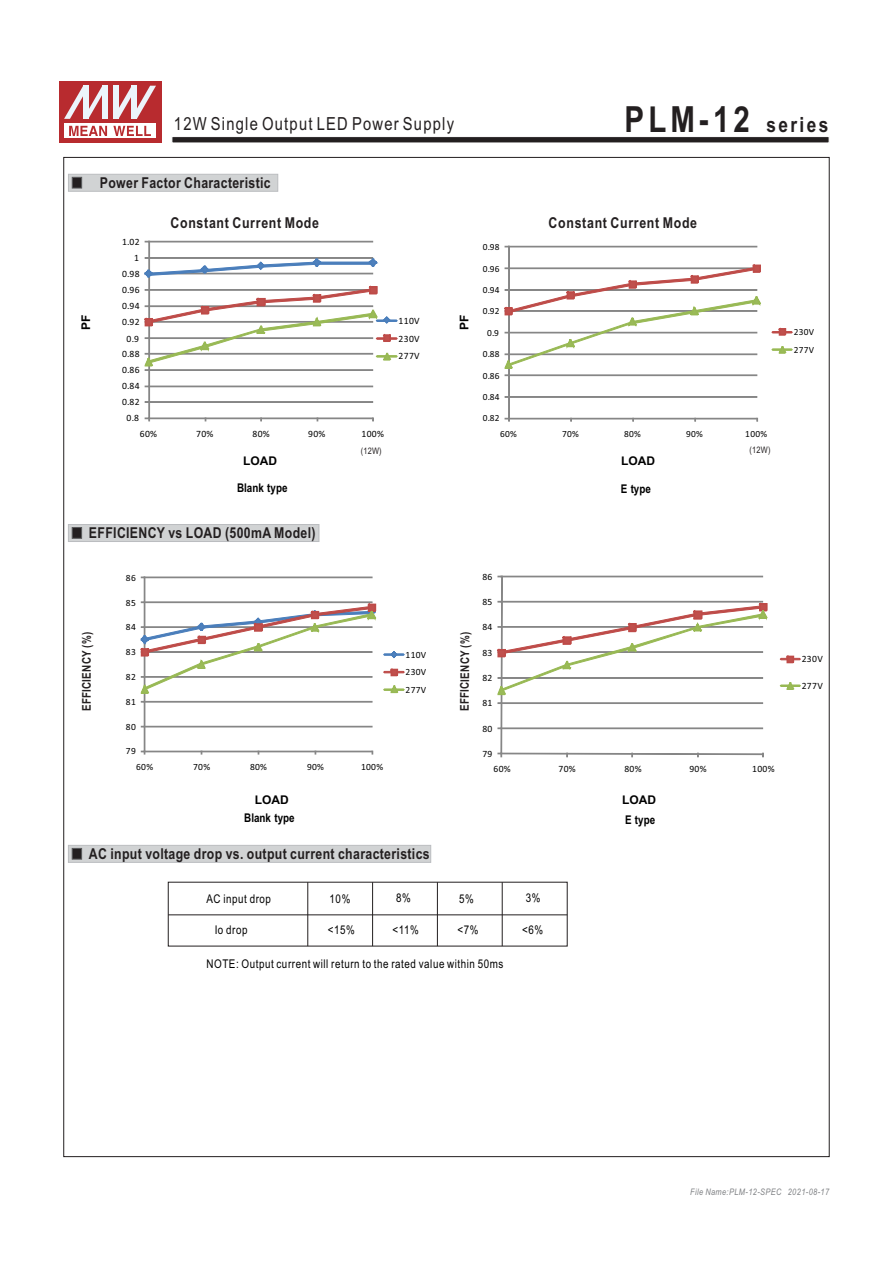
<style>
.page{position:relative;width:893px;height:1263px;background:#fff}
.page>*{position:absolute;margin:0;border:0;box-sizing:border-box;transform-origin:0 0}
.t1{font:700 36px "Arial Narrow";color:#231f20}
.t2{font:18px "Arial Narrow";letter-spacing:.07em;color:#231f20}
.t3{font:700 15px "Arial Narrow";letter-spacing:.025em;color:#231f20}
.t4{font:700 15px "Arial Narrow";letter-spacing:.045em;color:#231f20}
.t5{font:12px "Arial Narrow";letter-spacing:.045em;color:#000}
.t6{font:700 12px "Arial Narrow";color:#000}
.t7{font:700 12px "Arial Narrow";letter-spacing:.025em;color:#231f20}
.t8{font:700 12px "Arial";color:#000}
.t9{font:9.6px/17.9px "Calibri";letter-spacing:.03em;color:#000;text-align:justify}
.t10{font:9.45px/17.5px "Calibri";letter-spacing:.03em;color:#000}
.t11{font:italic 9px "Arial Narrow";letter-spacing:.045em;color:#808285}
.t12{font:9px "Arial Narrow";letter-spacing:.025em;color:#231f20}
.s1{font-size:21px}
</style>
<div class="page">
<hr style="left:148px;top:401px;width:225px;height:2px;background:#868686">
<hr style="left:148px;top:386px;width:225px;height:1px;background:#868686">
<hr style="left:148px;top:241px;width:225px;height:1px;background:#868686">
<div style="left:148px;top:241px;width:2px;height:177px;background:#868686;border:1px solid #868686"></div>
<hr style="left:148px;top:418px;width:225px;height:1px;background:#868686">
<svg style="left:144px;top:257px;width:234px;height:21px"></svg>
<svg style="left:144px;top:285px;width:254px;height:86px"></svg>
<div style="left:172px;top:136px;width:657px;height:7px;background:#231f20;border:1px solid #fff"></div>
<div style="left:68px;top:174px;width:210px;height:17px;background:#d1d3d4;border:1px solid #bbbdc0"></div>
<div style="left:72px;top:177px;width:10px;height:11px;background:#231f20;border:1px solid #58595b"></div>
<div style="left:68px;top:524px;width:251px;height:18px;background:#d1d3d4;border:1px solid #bbbdc0"></div>
<div style="left:72px;top:527px;width:10px;height:11px;background:#231f20;border:1px solid #58595b"></div>
<div style="left:68px;top:845px;width:363px;height:18px;background:#d1d3d4;border:1px solid #bbbdc0"></div>
<div style="left:72px;top:848px;width:10px;height:11px;background:#231f20;border:1px solid #58595b"></div>
<svg style="left:168px;top:882px;width:399px;height:64px"></svg>
<hr style="left:508px;top:396px;width:249px;height:2px;background:#868686">
<hr style="left:508px;top:375px;width:249px;height:1px;background:#868686">
<hr style="left:508px;top:246px;width:249px;height:1px;background:#868686">
<hr style="left:508px;top:246px;width:2px;height:173px;background:#868686">
<hr style="left:508px;top:418px;width:249px;height:1px;background:#868686">
<svg style="left:505px;top:418px;width:5px;height:4px"></svg>
<svg style="left:504px;top:263px;width:257px;height:106px"></svg>
<svg style="left:771px;top:327px;width:22px;height:9px"></svg>
<svg style="left:771px;top:346px;width:22px;height:8px"></svg>
<svg style="left:497px;top:575px;width:271px;height:182px"></svg>
<svg style="left:779px;top:655px;width:22px;height:9px"></svg>
<svg style="left:779px;top:682px;width:22px;height:8px"></svg>
<hr style="left:144px;top:726px;width:228px;height:1px;background:#868686">
<hr style="left:144px;top:701px;width:228px;height:1px;background:#868686">
<hr style="left:144px;top:577px;width:228px;height:1px;background:#868686">
<hr style="left:144px;top:577px;width:1px;height:175px;background:#868686">
<hr style="left:144px;top:751px;width:228px;height:1px;background:#868686">
<svg style="left:140px;top:602px;width:237px;height:92px"></svg>
<svg style="left:383px;top:651px;width:22px;height:8px"></svg>
<svg style="left:383px;top:668px;width:22px;height:9px"></svg>
<svg style="left:383px;top:685px;width:22px;height:8px"></svg>
<div style="left:59px;top:82px;width:102px;height:61px;background:#b82b2f"></div>
<svg style="left:64px;top:124px;width:92px;height:14px"></svg>
<svg style="left:113px;top:126px;width:38px;height:10px"></svg>
<svg style="left:69px;top:126px;width:38px;height:10px"></svg>
<div style="left:102px;top:86px;width:6px;height:33px;background:#ecf4fb"></div>
<svg style="left:64px;top:86px;width:38px;height:33px"></svg>
<div style="left:113px;top:86px;width:6px;height:33px;background:#ecf4fb"></div>
<svg style="left:119px;top:86px;width:37px;height:33px"></svg>
<h2 class="t2" style="left:174px;top:114px;width:282px">12W Single Output LED Power Supply</h2>
<h1 class="t1" style="left:624px;top:106px;width:205px">PLM-12 <span class="s1">series</span></h1>
<h3 class="t3" style="left:100px;top:177px;width:172px">Power Factor Characteristic</h3>
<p class="t8" style="left:79px;top:330px;width:17px;rotate:-90deg">PF</p>
<h3 class="t4" style="left:170px;top:217px;width:150px">Constant Current Mode</h3>
<h3 class="t4" style="left:548px;top:217px;width:150px">Constant Current Mode</h3>
<p class="t9" style="left:122px;top:233px;width:19px">1.02</p>
<p class="t10" style="left:483px;top:238px;width:19px">0.98</p>
<p class="t9" style="left:134px;top:249px;width:6px">1</p>
<p class="t9" style="left:122px;top:265px;width:19px">0.98</p>
<p class="t10" style="left:483px;top:260px;width:19px">0.96</p>
<p class="t9" style="left:122px;top:281px;width:19px">0.96</p>
<p class="t10" style="left:483px;top:280px;width:19px">0.94</p>
<p class="t9" style="left:122px;top:297px;width:19px">0.94</p>
<p class="t9" style="left:122px;top:313px;width:19px">0.92</p>
<p class="t9" style="left:127px;top:329px;width:14px">0.9</p>
<p class="t9" style="left:122px;top:345px;width:19px">0.88</p>
<p class="t9" style="left:399px;top:311px;width:23px">110V 230V 277V</p>
<p class="t8" style="left:457px;top:330px;width:17px;rotate:-90deg">PF</p>
<p class="t10" style="left:483px;top:302px;width:19px">0.92</p>
<p class="t10" style="left:487px;top:324px;width:13px">0.9</p>
<p class="t10" style="left:483px;top:345px;width:19px">0.88</p>
<p class="t9" style="left:122px;top:361px;width:19px">0.86</p>
<p class="t10" style="left:483px;top:366px;width:19px">0.86</p>
<p class="t9" style="left:122px;top:377px;width:19px">0.84</p>
<p class="t9" style="left:122px;top:393px;width:19px">0.82</p>
<p class="t10" style="left:483px;top:388px;width:19px">0.84</p>
<p class="t9" style="left:127px;top:409px;width:14px">0.8</p>
<p class="t10" style="left:483px;top:409px;width:19px">0.82</p>
<p class="t9" style="left:140px;top:425px;width:19px">60%</p>
<p class="t9" style="left:196px;top:425px;width:19px">70%</p>
<p class="t9" style="left:253px;top:425px;width:19px">80%</p>
<p class="t9" style="left:308px;top:425px;width:19px">90%</p>
<p class="t9" style="left:362px;top:425px;width:24px">100%</p>
<p class="t10" style="left:500px;top:425px;width:18px">60%</p>
<p class="t10" style="left:562px;top:425px;width:18px">70%</p>
<p class="t10" style="left:624px;top:425px;width:18px">80%</p>
<p class="t10" style="left:686px;top:425px;width:18px">90%</p>
<p class="t10" style="left:745px;top:425px;width:23px">100%</p>
<p class="t8" style="left:243px;top:454px;width:36px">LOAD</p>
<p class="t12" style="left:361px;top:445px;width:22px">(12W)</p>
<p class="t8" style="left:621px;top:454px;width:36px">LOAD</p>
<p class="t12" style="left:749px;top:445px;width:22px">(12W)</p>
<p class="t6" style="left:237px;top:483px;width:52px">Blank type</p>
<p class="t6" style="left:621px;top:484px;width:32px">E type</p>
<h3 class="t3" style="left:89px;top:527px;width:228px">EFFICIENCY vs LOAD (500mA Model)</h3>
<p class="t10" style="left:126px;top:569px;width:11px">86</p>
<p class="t9" style="left:482px;top:568px;width:12px">86</p>
<p class="t10" style="left:126px;top:594px;width:11px">85</p>
<p class="t9" style="left:482px;top:593px;width:12px">85</p>
<p class="t7" style="left:82px;top:711px;width:81px;rotate:-90deg">EFFICIENCY (%)</p>
<p class="t10" style="left:126px;top:618px;width:11px">84</p>
<p class="t10" style="left:126px;top:643px;width:11px">83</p>
<p class="t10" style="left:126px;top:668px;width:11px">82</p>
<p class="t10" style="left:126px;top:693px;width:11px">81</p>
<p class="t10" style="left:406px;top:645px;width:22px;text-align:justify">110V 230V 277V</p>
<p class="t7" style="left:460px;top:711px;width:81px;rotate:-90deg">EFFICIENCY (%)</p>
<p class="t9" style="left:482px;top:618px;width:12px">84</p>
<p class="t9" style="left:482px;top:644px;width:12px">83</p>
<p class="t9" style="left:482px;top:669px;width:12px">82</p>
<p class="t9" style="left:482px;top:694px;width:12px">81</p>
<p class="t10" style="left:126px;top:718px;width:11px">80</p>
<p class="t9" style="left:482px;top:719px;width:12px">80</p>
<p class="t10" style="left:126px;top:742px;width:11px">79</p>
<p class="t9" style="left:482px;top:745px;width:12px">79</p>
<p class="t10" style="left:136px;top:758px;width:19px">60%</p>
<p class="t10" style="left:193px;top:758px;width:19px">70%</p>
<p class="t10" style="left:250px;top:758px;width:19px">80%</p>
<p class="t10" style="left:307px;top:758px;width:19px">90%</p>
<p class="t10" style="left:361px;top:758px;width:24px">100%</p>
<p class="t9" style="left:493px;top:760px;width:19px">60%</p>
<p class="t9" style="left:558px;top:760px;width:19px">70%</p>
<p class="t9" style="left:624px;top:760px;width:19px">80%</p>
<p class="t9" style="left:689px;top:760px;width:19px">90%</p>
<p class="t9" style="left:752px;top:760px;width:24px">100%</p>
<p class="t8" style="left:255px;top:793px;width:36px">LOAD</p>
<p class="t8" style="left:622px;top:793px;width:36px">LOAD</p>
<p class="t6" style="left:244px;top:813px;width:52px">Blank type</p>
<p class="t6" style="left:625px;top:815px;width:32px">E type</p>
<h3 class="t3" style="left:89px;top:848px;width:342px">AC input voltage drop vs. output current characteristics</h3>
<p class="t5" style="left:206px;top:892px;width:66px">AC input drop</p>
<p class="t5" style="left:215px;top:923px;width:34px">Io drop</p>
<p class="t5" style="left:396px;top:891px;width:16px">8%</p>
<p class="t5" style="left:393px;top:923px;width:28px">&lt;11%</p>
<p class="t5" style="left:330px;top:892px;width:22px">10%</p>
<p class="t5" style="left:328px;top:923px;width:29px">&lt;15%</p>
<p class="t5" style="left:459px;top:892px;width:16px">5%</p>
<p class="t5" style="left:457px;top:923px;width:23px">&lt;7%</p>
<p class="t5" style="left:206px;top:957px;width:299px">NOTE: Output current will return to the rated value within 50ms</p>
<p class="t5" style="left:526px;top:891px;width:16px">3%</p>
<p class="t5" style="left:522px;top:923px;width:23px">&lt;6%</p>
<p class="t10" style="left:794px;top:323px;width:22px">230V<br>277V</p>
<p class="t9" style="left:802px;top:650px;width:22px">230V</p>
<p class="t9" style="left:802px;top:676px;width:22px">277V</p>
<p class="t11" style="left:690px;top:1187px;width:141px">File Name:PLM-12-SPEC 2021-08-17</p>
</div>
